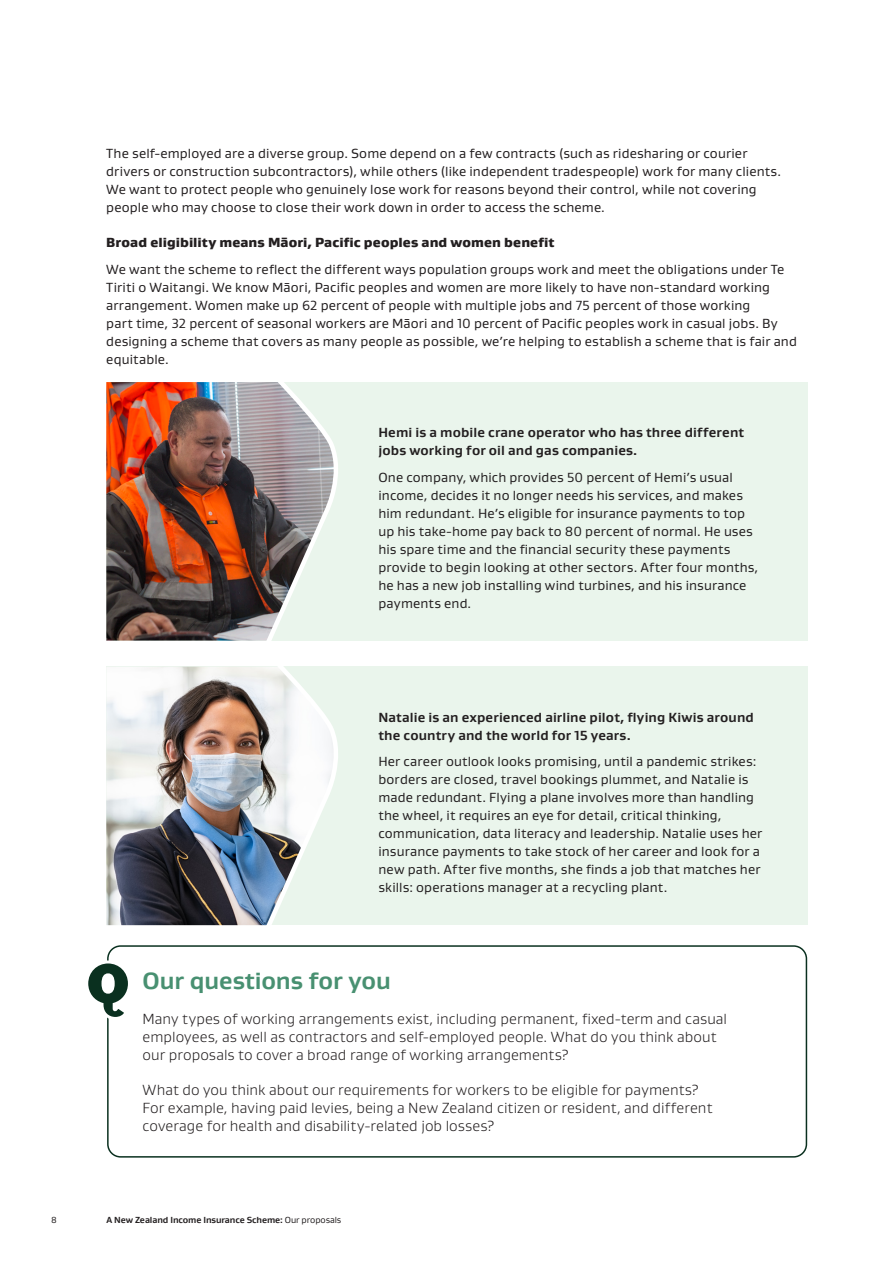
<style>
.page{position:relative;width:893px;height:1263px;background:#fff}
.page>*{position:absolute;margin:0;border:0;box-sizing:border-box;transform-origin:0 0}
._2_Header{font:700 24px "Gustan";letter-spacing:-.005em;color:#489071}
._4_Intro{font:300 15px/18px "Gustan";letter-spacing:.005em;color:#231f20}
._5_Body{font:13.5px/18px "Gustan";letter-spacing:.01em;color:#231f20}
._5_Body-2{font:700 13.5px/18px "Gustan";letter-spacing:.01em;color:#231f20}
._3_Subheader{font:900 13.5px "Gustan";letter-spacing:.005em;color:#231f20}
.t1{font:700 9px "Gustan";letter-spacing:-.01em;color:#231f20}
.t2{font:9px "Gustan";color:#231f20}
.s1{font-weight:400}
</style>
<div class="page">
<div style="left:106px;top:382px;width:702px;height:258px;background:#eaf5ec"></div>
<img style="left:106px;top:382px;width:244px;height:259px">
<div style="left:106px;top:667px;width:702px;height:258px;background:#eaf5ec"></div>
<img style="left:106px;top:667px;width:232px;height:258px">
<div style="left:107px;top:945px;width:700px;height:212px;border:2px solid #0a301f;border-radius:13px"></div>
<svg style="left:88px;top:959px;width:40px;height:62px"></svg>
<div style="left:102px;top:973px;width:13px;height:21px;background:#fff;border-radius:50%"></div>
<p class="_5_Body" style="left:106px;top:144px;width:676px">The self-employed are a diverse group. Some depend on a few contracts (such as ridesharing or courier drivers or construction subcontractors), while others (like independent tradespeople) work for many clients.<br>We want to protect people who genuinely lose work for reasons beyond their control, while not covering people who may choose to close their work down in order to access the scheme.</p>
<p class="_3_Subheader" style="left:106px;top:233px;width:450px">Broad eligibility means Māori, Pacific peoples and women benefit</p>
<p class="_5_Body" style="left:106px;top:259px;width:692px">We want the scheme to reflect the different ways population groups work and meet the obligations under Te Tiriti o Waitangi. We know Māori, Pacific peoples and women are more likely to have non-standard working arrangement. Women make up 62 percent of people with multiple jobs and 75 percent of those working<br>part time, 32 percent of seasonal workers are Māori and 10 percent of Pacific peoples work in casual jobs. By designing a scheme that covers as many people as possible, we’re helping to establish a scheme that is fair and equitable.</p>
<p class="_5_Body-2" style="left:378px;top:423px;width:367px">Hemi is a mobile crane operator who has three different jobs working for oil and gas companies.</p>
<p class="_5_Body" style="left:378px;top:468px;width:381px">One company, which provides 50 percent of Hemi’s usual income, decides it no longer needs his services, and makes him redundant. He’s eligible for insurance payments to top up his take-home pay back to 80 percent of normal. He uses his spare time and the financial security these payments provide to begin looking at other sectors. After four months, he has a new job installing wind turbines, and his insurance payments end.</p>
<p class="_5_Body-2" style="left:378px;top:708px;width:377px">Natalie is an experienced airline pilot, flying Kiwis around the country and the world for 15 years.</p>
<p class="_5_Body" style="left:378px;top:752px;width:385px">Her career outlook looks promising, until a pandemic strikes: borders are closed, travel bookings plummet, and Natalie is made redundant. Flying a plane involves more than handling the wheel, it requires an eye for detail, critical thinking, communication, data literacy and leadership. Natalie uses her insurance payments to take stock of her career and look for a new path. After five months, she finds a job that matches her skills: operations manager at a recycling plant.</p>
<p class="_2_Header" style="left:143px;top:964px;width:250px">Our questions for you</p>
<p class="_4_Intro" style="left:143px;top:1009px;width:586px">Many types of working arrangements exist, including permanent, fixed-term and casual employees, as well as contractors and self-employed people. What do you think about our proposals to cover a broad range of working arrangements?</p>
<p class="_4_Intro" style="left:143px;top:1080px;width:571px">What do you think about our requirements for workers to be eligible for payments?<br>For example, having paid levies, being a New Zealand citizen or resident, and different coverage for health and disability-related job losses?</p>
<p class="t2" style="left:51px;top:1213px;width:7px">8</p>
<p class="t1" style="left:106px;top:1213px;width:236px">A New Zealand Income Insurance Scheme: <span class="s1">Our proposals</span></p>
</div>
